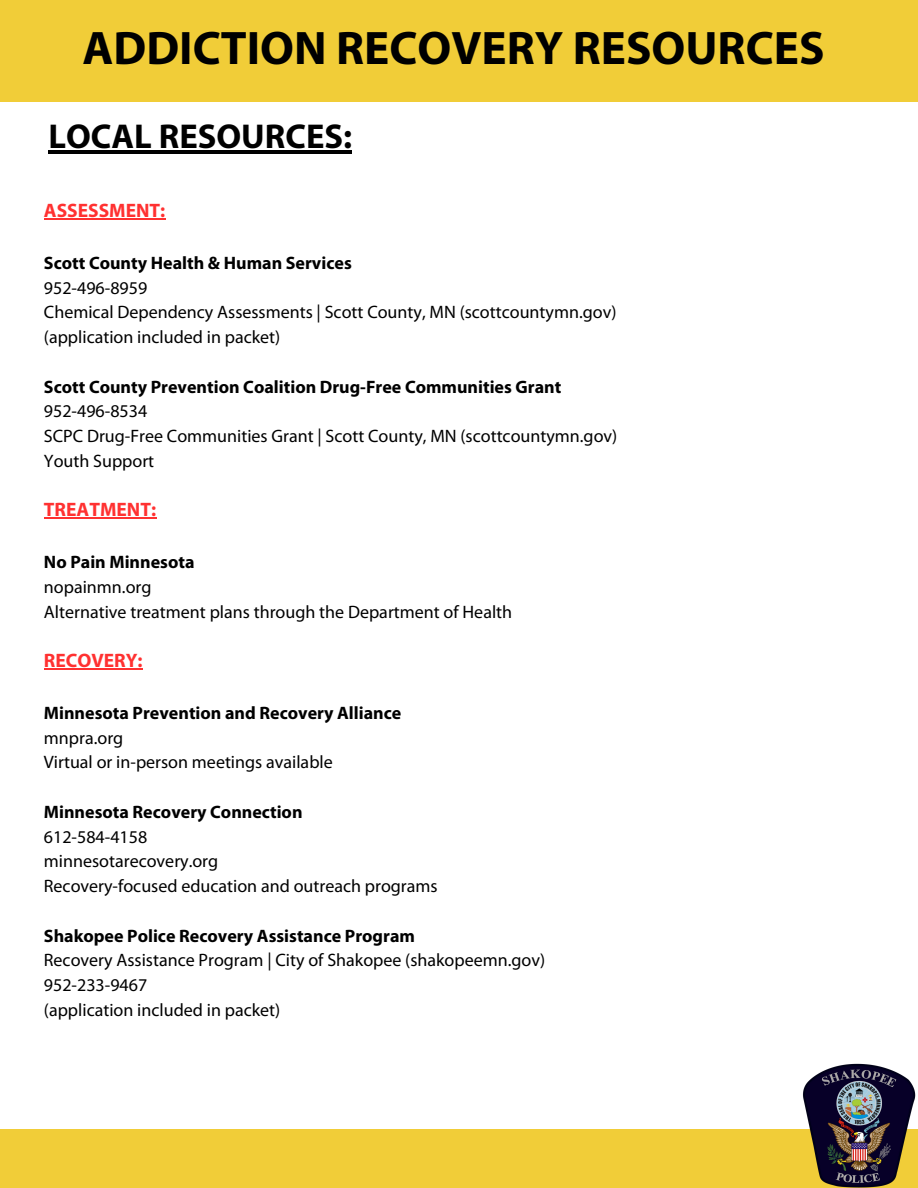
<style>
.page{position:relative;width:918px;height:1188px;background:#fff}
.page>*{position:absolute;margin:0;border:0;box-sizing:border-box;transform-origin:0 0}
.t1{font:700 47.25px "Myriad Pro";color:#000}
.t2{font:700 34.65px "Myriad Pro";color:#000}
.t3{font:700 19.5px "Myriad Pro";color:#ff3131}
.t4{font:18px "Myriad Pro";color:#000}
.t5{font:700 18px "Myriad Pro";color:#000}
</style>
<div class="page">
<div style="left:0;top:0;width:918px;height:101px;background:#f1cd38"></div>
<hr style="left:48px;top:150px;width:304px;height:3px;background:#000">
<div style="left:0;top:1129px;width:918px;height:59px;background:#f1cd38"></div>
<img style="left:803px;top:1063px;width:113px;height:125px">
<hr style="left:44px;top:218px;width:121px;height:1px;background:#ff3131">
<hr style="left:44px;top:518px;width:112px;height:1px;background:#ff3131">
<hr style="left:44px;top:668px;width:99px;height:1px;background:#ff3131">
<p class="t1" style="left:82px;top:28px;width:744px">ADDICTION RECOVERY RESOURCES</p>
<p class="t2" style="left:48px;top:122px;width:305px">LOCAL RESOURCES:</p>
<p class="t3" style="left:44px;top:203px;width:123px">ASSESSMENT:</p>
<p class="t5" style="left:44px;top:255px;width:309px">Scott County Health &amp; Human Services</p>
<p class="t4" style="left:44px;top:280px;width:105px">952-496-8959</p>
<p class="t4" style="left:44px;top:305px;width:574px">Chemical Dependency Assessments | Scott County, MN (scottcountymn.gov)</p>
<p class="t4" style="left:44px;top:330px;width:238px">(application included in packet)</p>
<p class="t5" style="left:44px;top:379px;width:519px">Scott County Prevention Coalition Drug-Free Communities Grant</p>
<p class="t4" style="left:44px;top:404px;width:105px">952-496-8534</p>
<p class="t4" style="left:44px;top:429px;width:575px">SCPC Drug-Free Communities Grant | Scott County, MN (scottcountymn.gov)</p>
<p class="t4" style="left:44px;top:453px;width:112px">Youth Support</p>
<p class="t3" style="left:44px;top:502px;width:114px">TREATMENT:</p>
<p class="t5" style="left:44px;top:555px;width:152px">No Pain Minnesota</p>
<p class="t4" style="left:44px;top:579px;width:109px">nopainmn.org</p>
<p class="t4" style="left:44px;top:604px;width:470px">Alternative treatment plans through the Department of Health</p>
<p class="t3" style="left:44px;top:653px;width:100px">RECOVERY:</p>
<p class="t5" style="left:44px;top:705px;width:359px">Minnesota Prevention and Recovery Alliance</p>
<p class="t4" style="left:44px;top:730px;width:81px">mnpra.org</p>
<p class="t4" style="left:44px;top:755px;width:290px">Virtual or in-person meetings available</p>
<p class="t5" style="left:44px;top:804px;width:260px">Minnesota Recovery Connection</p>
<p class="t4" style="left:44px;top:829px;width:105px">612-584-4158</p>
<p class="t4" style="left:44px;top:854px;width:176px">minnesotarecovery.org</p>
<p class="t4" style="left:44px;top:879px;width:395px">Recovery-focused education and outreach programs</p>
<p class="t5" style="left:44px;top:928px;width:373px">Shakopee Police Recovery Assistance Program</p>
<p class="t4" style="left:44px;top:953px;width:503px">Recovery Assistance Program | City of Shakopee (shakopeemn.gov)</p>
<p class="t4" style="left:44px;top:978px;width:105px">952-233-9467</p>
<p class="t4" style="left:44px;top:1002px;width:238px">(application included in packet)</p>
</div>
